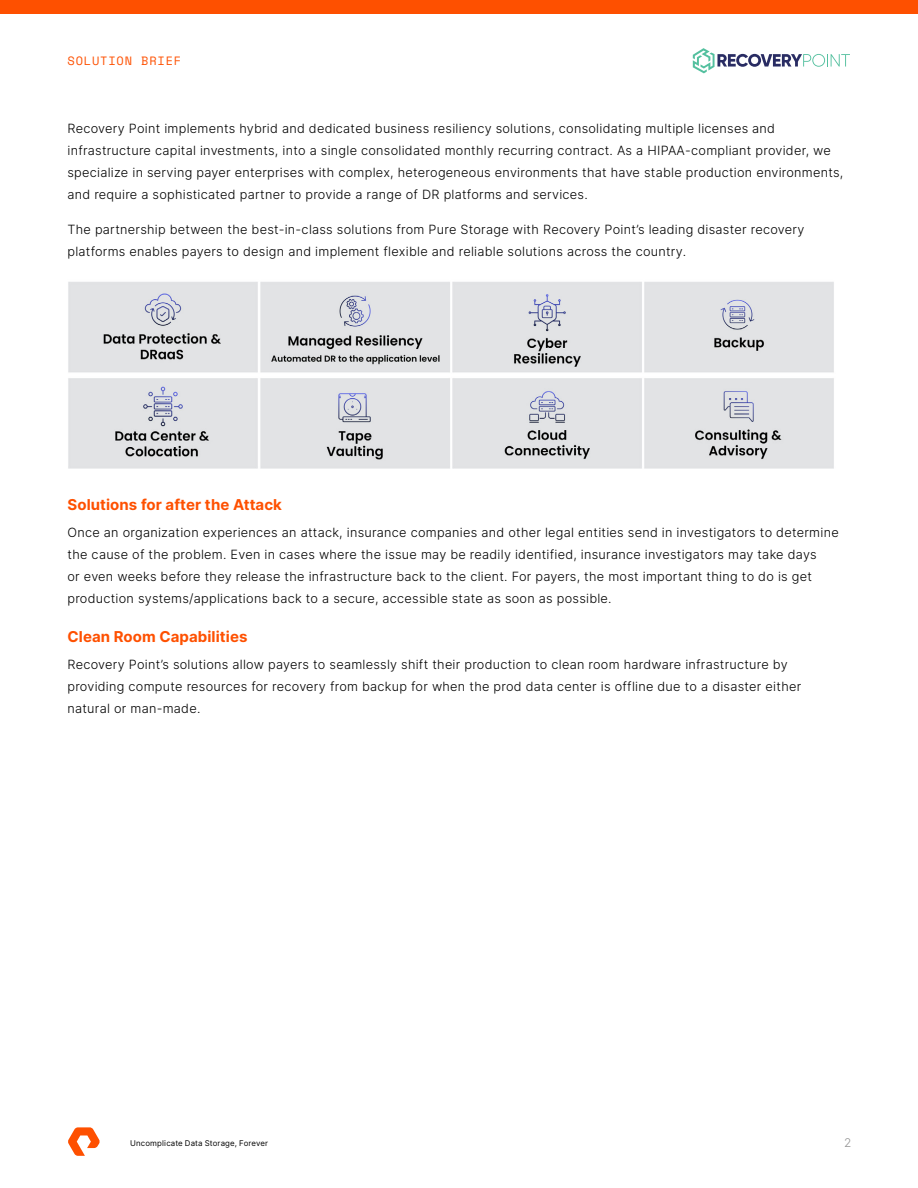
<style>
.page{position:relative;width:918px;height:1188px;background:#fff}
.page>*{position:absolute;margin:0;border:0;box-sizing:border-box;transform-origin:0 0}
.t1{font:700 15px "Inter";letter-spacing:.005em;color:#fe5000}
.t2{font:300 12.75px/21.8px "Inter";letter-spacing:.02em;color:#000}
.t3{font:12px "Space Mono";letter-spacing:.07em;color:#fe5000}
.t4{font:300 12px "Inter";color:#919191}
.t5{font:7.8px "Inter";letter-spacing:.02em;color:#000}
</style>
<div class="page">
<div style="left:0;top:0;width:918px;height:14px;background:#fe5000"></div>
<svg style="left:68px;top:1127px;width:32px;height:29px"></svg>
<img style="left:68px;top:282px;width:766px;height:187px">
<svg style="left:693px;top:48px;width:157px;height:25px"></svg>
<p class="t3" style="left:68px;top:52px;width:115px">SOLUTION BRIEF</p>
<p class="t2" style="left:68px;top:118px;width:777px">Recovery Point implements hybrid and dedicated business resiliency solutions, consolidating multiple licenses and infrastructure capital investments, into a single consolidated monthly recurring contract. As a HIPAA-compliant provider, we specialize in serving payer enterprises with complex, heterogeneous environments that have stable production environments, and require a sophisticated partner to provide a range of DR platforms and services.</p>
<p class="t2" style="left:68px;top:218px;width:739px">The partnership between the best-in-class solutions from Pure Storage with Recovery Point’s leading disaster recovery platforms enables payers to design and implement flexible and reliable solutions across the country.</p>
<p class="t1" style="left:68px;top:494px;width:216px">Solutions for after the Attack</p>
<p class="t2" style="left:67px;top:522px;width:773px">Once an organization experiences an attack, insurance companies and other legal entities send in investigators to determine the cause of the problem. Even in cases where the issue may be readily identified, insurance investigators may take days<br>or even weeks before they release the infrastructure back to the client. For payers, the most important thing to do is get production systems/applications back to a secure, accessible state as soon as possible.</p>
<p class="t1" style="left:68px;top:626px;width:182px">Clean Room Capabilities</p>
<p class="t2" style="left:68px;top:654px;width:735px">Recovery Point’s solutions allow payers to seamlessly shift their production to clean room hardware infrastructure by providing compute resources for recovery from backup for when the prod data center is offline due to a disaster either natural or man-made.</p>
<p class="t5" style="left:130px;top:1137px;width:140px">Uncomplicate Data Storage, Forever</p>
<p class="t4" style="left:844px;top:1135px;width:9px">2</p>
</div>
